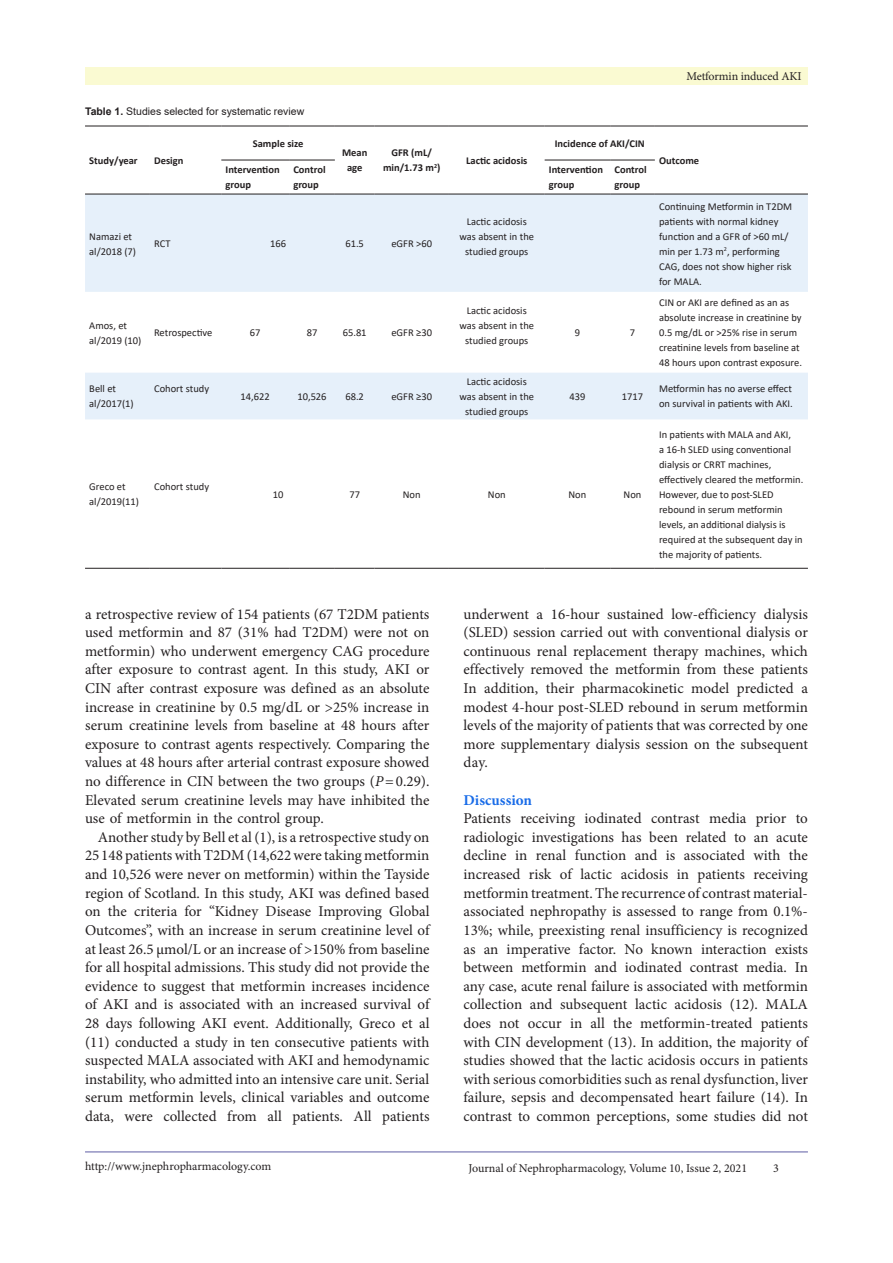
<style>
.page{position:relative;width:893px;height:1263px;background:#fff}
.page>*{position:absolute;margin:0;border:0;box-sizing:border-box;transform-origin:0 0}
.t1{font:15px/18.6px "Minion Pro";color:#231f20;text-align:justify}
.t2{font:700 15px "Minion Pro";color:#196ce8}
.t3{font:12px "Minion Pro";letter-spacing:-.005em;color:#231f20}
.t4{font:10.5px/15px "Calibri";color:#231f20}
.t5{font:700 10.5px/15px "Calibri";color:#231f20}
.HTML_Preformatted{font:10.5px "Arial";color:#231f20}
.s1{font-weight:700}
.s2{font-style:italic}
</style>
<div class="page">
<hr style="left:85px;top:1152px;width:723px;height:1px;background:#5e5ca5">
<div style="left:85px;top:68px;width:723px;height:17px;background:#fafad2"></div>
<svg style="left:85px;top:195px;width:723px;height:224px;fill:#e6f0fa"></svg>
<hr style="left:85px;top:126px;width:65px;height:1px;background:#231f20">
<hr style="left:150px;top:126px;width:71px;height:1px;background:#231f20">
<hr style="left:221px;top:126px;width:68px;height:1px;background:#231f20">
<hr style="left:289px;top:126px;width:46px;height:1px;background:#231f20">
<hr style="left:335px;top:126px;width:39px;height:1px;background:#231f20">
<hr style="left:374px;top:126px;width:75px;height:1px;background:#231f20">
<hr style="left:449px;top:126px;width:96px;height:1px;background:#231f20">
<hr style="left:545px;top:126px;width:65px;height:1px;background:#231f20">
<hr style="left:610px;top:126px;width:45px;height:1px;background:#231f20">
<hr style="left:655px;top:126px;width:153px;height:1px;background:#231f20">
<hr style="left:221px;top:160px;width:68px;height:1px;background:#231f20">
<hr style="left:289px;top:160px;width:46px;height:1px;background:#231f20">
<hr style="left:545px;top:160px;width:65px;height:1px;background:#231f20">
<hr style="left:610px;top:160px;width:45px;height:1px;background:#231f20">
<hr style="left:85px;top:194px;width:65px;height:1px;background:#231f20">
<hr style="left:150px;top:194px;width:71px;height:1px;background:#231f20">
<hr style="left:221px;top:194px;width:68px;height:1px;background:#231f20">
<hr style="left:289px;top:194px;width:46px;height:1px;background:#231f20">
<hr style="left:335px;top:194px;width:39px;height:1px;background:#231f20">
<hr style="left:374px;top:194px;width:75px;height:1px;background:#231f20">
<hr style="left:449px;top:194px;width:96px;height:1px;background:#231f20">
<hr style="left:545px;top:194px;width:65px;height:1px;background:#231f20">
<hr style="left:610px;top:194px;width:45px;height:1px;background:#231f20">
<hr style="left:655px;top:194px;width:153px;height:1px;background:#231f20">
<hr style="left:85px;top:568px;width:65px;height:1px;background:#231f20">
<hr style="left:150px;top:568px;width:71px;height:1px;background:#231f20">
<hr style="left:221px;top:568px;width:68px;height:1px;background:#231f20">
<hr style="left:289px;top:568px;width:46px;height:1px;background:#231f20">
<hr style="left:335px;top:568px;width:39px;height:1px;background:#231f20">
<hr style="left:374px;top:568px;width:75px;height:1px;background:#231f20">
<hr style="left:449px;top:568px;width:96px;height:1px;background:#231f20">
<hr style="left:545px;top:568px;width:65px;height:1px;background:#231f20">
<hr style="left:610px;top:568px;width:45px;height:1px;background:#231f20">
<hr style="left:655px;top:568px;width:153px;height:1px;background:#231f20">
<p class="HTML_Preformatted" style="left:85px;top:104px;width:221px"><span class="s1">Table 1.</span> Studies selected for systematic review</p>
<p class="t5" style="left:89px;top:153px;width:50px">Study/year</p>
<p class="t5" style="left:154px;top:153px;width:31px">Design</p>
<p class="t5" style="left:555px;top:136px;width:92px">Incidence of AKI/CIN</p>
<p class="t5" style="left:253px;top:136px;width:52px">Sample size</p>
<p class="t5" style="left:342px;top:145px;width:27px;text-align:center">Mean age</p>
<p class="t5" style="left:383px;top:145px;width:59px;text-align:center">GFR (mL/ min/1.73 m<sup>2</sup>)</p>
<p class="t5" style="left:466px;top:153px;width:63px">Lactic acidosis</p>
<p class="t5" style="left:293px;top:162px;width:34px">Control group</p>
<p class="t5" style="left:549px;top:162px;width:56px">Intervention group</p>
<p class="t5" style="left:614px;top:162px;width:34px">Control group</p>
<p class="t5" style="left:226px;top:162px;width:56px">Intervention</p>
<p class="t5" style="left:226px;top:177px;width:27px">group</p>
<p class="t4" style="left:89px;top:228px;width:48px">Namazi et al/2018 (7)</p>
<p class="t4" style="left:154px;top:236px;width:18px">RCT</p>
<p class="t4" style="left:270px;top:236px;width:17px">166</p>
<p class="t4" style="left:345px;top:236px;width:20px">61.5</p>
<p class="t4" style="left:391px;top:236px;width:42px">eGFR &gt;60</p>
<p class="t4" style="left:89px;top:317px;width:54px">Amos, et al/2019 (10)</p>
<p class="t4" style="left:154px;top:325px;width:60px">Retrospective</p>
<p class="t4" style="left:250px;top:325px;width:12px">67</p>
<p class="t4" style="left:307px;top:325px;width:12px">87</p>
<p class="t4" style="left:343px;top:325px;width:25px">65.81</p>
<p class="t4" style="left:391px;top:325px;width:42px">eGFR ≥30</p>
<p class="t4" style="left:459px;top:213px;width:76px;text-align:center">Lactic acidosis was absent in the studied groups</p>
<p class="t4" style="left:459px;top:302px;width:76px;text-align:center">Lactic acidosis was absent in the studied groups</p>
<p class="t4" style="left:575px;top:325px;width:7px">9</p>
<p class="t4" style="left:630px;top:325px;width:7px">7</p>
<p class="t3" style="left:686px;top:68px;width:117px">Metformin induced AKI</p>
<p class="t5" style="left:659px;top:153px;width:42px">Outcome</p>
<p class="t4" style="left:659px;top:198px;width:135px">Continuing Metformin in T2DM patients with normal kidney function and a GFR of &gt;60 mL/ min per 1.73 m<sup>2</sup>, performing<br>CAG, does not show higher risk for MALA.</p>
<p class="t4" style="left:659px;top:295px;width:144px">CIN or AKI are defined as an as absolute increase in creatinine by<br>0.5 mg/dL or &gt;25% rise in serum creatinine levels from baseline at<br>48 hours upon contrast exposure.</p>
<p class="t4" style="left:89px;top:381px;width:46px">Bell et al/2017(1)</p>
<p class="t4" style="left:154px;top:381px;width:57px">Cohort study</p>
<p class="t4" style="left:89px;top:479px;width:51px">Greco et al/2019(11)</p>
<p class="t4" style="left:154px;top:479px;width:57px">Cohort study</p>
<p class="t4" style="left:241px;top:389px;width:31px">14,622</p>
<p class="t4" style="left:297px;top:389px;width:31px">10,526</p>
<p class="t4" style="left:345px;top:389px;width:20px">68.2</p>
<p class="t4" style="left:391px;top:389px;width:42px">eGFR ≥30</p>
<p class="t4" style="left:459px;top:374px;width:76px;text-align:center">Lactic acidosis was absent in the studied groups</p>
<p class="t4" style="left:569px;top:389px;width:17px">439</p>
<p class="t4" style="left:622px;top:389px;width:23px">1717</p>
<p class="t4" style="left:659px;top:381px;width:135px">Metformin has no averse effect on survival in patients with AKI.</p>
<p class="t4" style="left:273px;top:486px;width:12px">10</p>
<p class="t4" style="left:349px;top:486px;width:12px">77</p>
<p class="t4" style="left:403px;top:486px;width:19px">Non</p>
<p class="t4" style="left:488px;top:486px;width:19px">Non</p>
<p class="t4" style="left:568px;top:486px;width:19px">Non</p>
<p class="t4" style="left:624px;top:486px;width:19px">Non</p>
<p class="t4" style="left:659px;top:426px;width:146px">In patients with MALA and AKI,<br>a 16-h SLED using conventional dialysis or CRRT machines, effectively cleared the metformin.<br>However, due to post-SLED rebound in serum metformin levels, an additional dialysis is required at the subsequent day in the majority of patients.</p>
<p class="t1" style="left:85px;top:605px;width:346px">a retrospective review of 154 patients (67 T2DM patients used metformin and 87 (31% had T2DM) were not on metformin) who underwent emergency CAG procedure after exposure to contrast agent. In this study, AKI or CIN after contrast exposure was defined as an absolute increase in creatinine by 0.5 mg/dL or &gt;25% increase in serum creatinine levels from baseline at 48 hours after exposure to contrast agents respectively. Comparing the values at 48 hours after arterial contrast exposure showed no difference in CIN between the two groups (<span class="s2">P</span>=0.29).<br>Elevated serum creatinine levels may have inhibited the use of metformin in the control group.</p>
<p class="t1" style="left:85px;top:828px;width:346px;text-indent:13px">Another study by Bell et al (1), is a retrospective study on 25 148 patients with T2DM (14,622 were taking metformin and 10,526 were never on metformin) within the Tayside region of Scotland. In this study, AKI was defined based on the criteria for “Kidney Disease Improving Global Outcomes”, with an increase in serum creatinine level of at least 26.5 μmol/L or an increase of &gt;150% from baseline for all hospital admissions. This study did not provide the evidence to suggest that metformin increases incidence of AKI and is associated with an increased survival of 28 days following AKI event. Additionally, Greco et al (11) conducted a study in ten consecutive patients with suspected MALA associated with AKI and hemodynamic instability, who admitted into an intensive care unit. Serial serum metformin levels, clinical variables and outcome data, were collected from all patients. All patients</p>
<p class="t1" style="left:463px;top:605px;width:346px">underwent a 16-hour sustained low-efficiency dialysis (SLED) session carried out with conventional dialysis or continuous renal replacement therapy machines, which effectively removed the metformin from these patients In addition, their pharmacokinetic model predicted a modest 4-hour post-SLED rebound in serum metformin levels of the majority of patients that was corrected by one more supplementary dialysis session on the subsequent day.</p>
<p class="t2" style="left:463px;top:789px;width:70px">Discussion</p>
<p class="t1" style="left:463px;top:809px;width:346px">Patients receiving iodinated contrast media prior to radiologic investigations has been related to an acute decline in renal function and is associated with the increased risk of lactic acidosis in patients receiving metformin treatment. The recurrence of contrast material&shy;associated nephropathy is assessed to range from 0.1%- 13%; while, preexisting renal insufficiency is recognized as an imperative factor. No known interaction exists between metformin and iodinated contrast media. In any case, acute renal failure is associated with metformin collection and subsequent lactic acidosis (12). MALA does not occur in all the metformin-treated patients with CIN development (13). In addition, the majority of studies showed that the lactic acidosis occurs in patients with serious comorbidities such as renal dysfunction, liver failure, sepsis and decompensated heart failure (14). In contrast to common perceptions, some studies did not</p>
<p class="t3" style="left:85px;top:1158px;width:188px">http://www.jnephropharmacology.com</p>
<p class="t3" style="left:468px;top:1160px;width:280px">Journal of Nephropharmacology, Volume 10, Issue 2, 2021</p>
<p class="t3" style="left:773px;top:1160px;width:7px">3</p>
</div>
